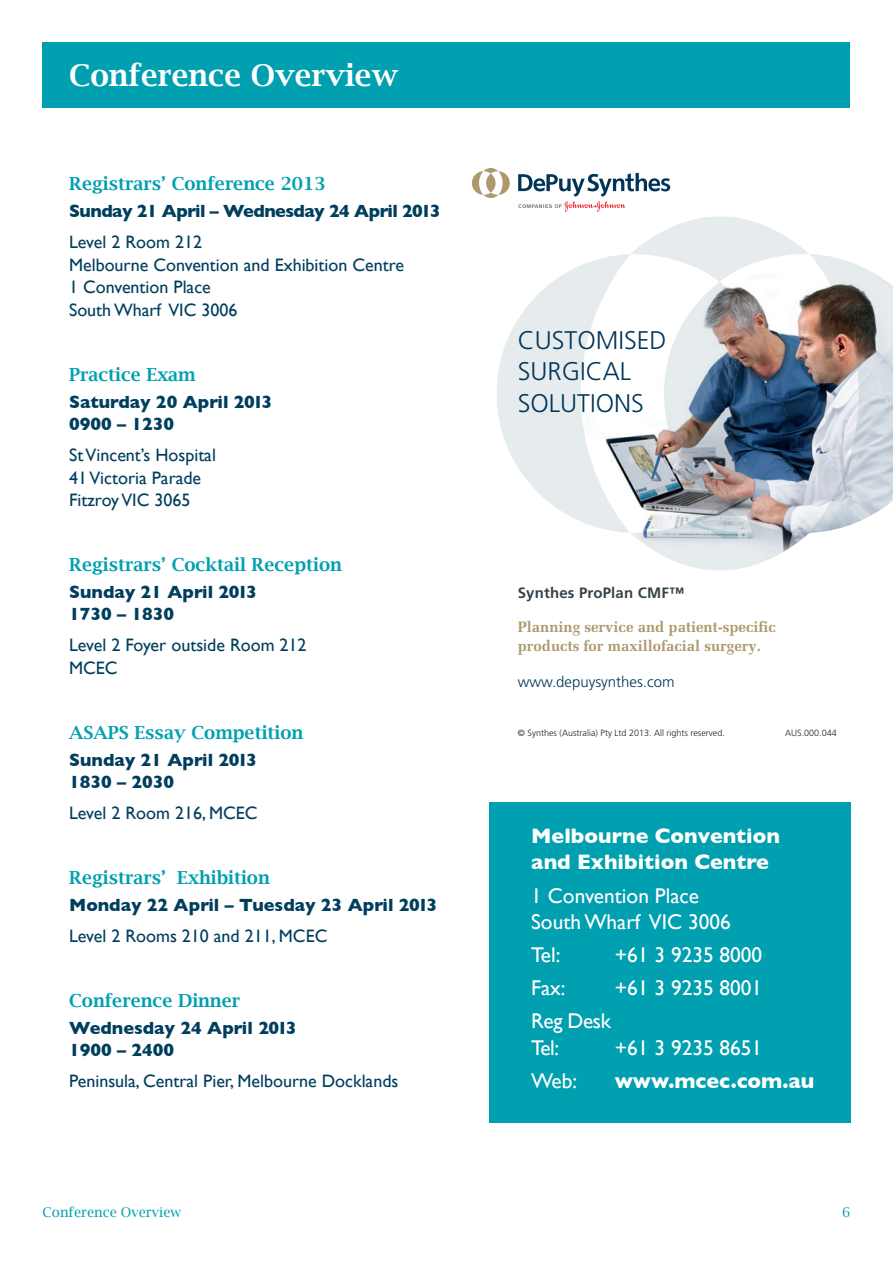
<style>
.page{position:relative;width:893px;height:1263px;background:#fff}
.page>*{position:absolute;margin:0;border:0;box-sizing:border-box;transform-origin:0 0}
.t1{font:600 30px "Lucida Bright";color:#fff}
.t2{font:300 25.5px/31.5px "Frutiger";color:#003558}
.t3{font:21.3px/26.7px "Gill Sans";color:#fff}
.t4{font:700 21.3px/26.7px "Gill Sans";color:#fff}
.t5{font:21.3px/26.7px "Gill Sans";letter-spacing:-.02em;color:#fff}
.t6{font:18px/22.5px "Gill Sans";color:#003e5e}
.t7{font:700 18px/22.5px "Gill Sans";color:#003e5e}
.t8{font:600 18px "Lucida Bright";color:#00a0b0}
.t9{font:700 18px "Gill Sans";letter-spacing:-.03em;color:#003e5e}
.t10{font:700 15px/19.5px "Melior LT Std";color:#ae996d}
.t11{font:300 15px "Frutiger";color:#003558}
.t12{font:700 15px "Frutiger";letter-spacing:.01em;color:#37434b}
.t13{font:13.5px "Lucida Bright";color:#00a0b0}
.t14{font:300 9px "Frutiger";color:#231f20}
</style>
<div class="page">
<div style="left:43px;top:43px;width:807px;height:65px;background:#00a0b0"></div>
<svg style="left:518px;top:173px;width:152px;height:39px"></svg>
<svg style="left:472px;top:168px;width:38px;height:30px"></svg>
<svg style="left:497px;top:216px;width:396px;height:354px"></svg>
<div style="left:489px;top:803px;width:361px;height:320px;background:#00a0b0"></div>
<p class="t1" style="left:69px;top:58px;width:331px">Conference Overview</p>
<p class="t8" style="left:69px;top:174px;width:258px">Registrars’ Conference 2013</p>
<p class="t9" style="left:69px;top:201px;width:373px">Sunday 21 April – Wednesday 24 April 2013</p>
<p class="t6" style="left:69px;top:231px;width:337px">Level 2 Room 212<br>Melbourne Convention and Exhibition Centre<br>1 Convention Place<br>South Wharf VIC 3006</p>
<p class="t8" style="left:69px;top:364px;width:128px">Practice Exam</p>
<p class="t7" style="left:69px;top:390px;width:205px">Saturday 20 April 2013<br>0900 – 1230</p>
<p class="t6" style="left:69px;top:443px;width:148px">St Vincent’s Hospital<br>41 Victoria Parade<br>Fitzroy VIC 3065</p>
<p class="t8" style="left:69px;top:554px;width:274px">Registrars’ Cocktail Reception</p>
<p class="t7" style="left:69px;top:580px;width:189px">Sunday 21 April 2013<br>1730 – 1830</p>
<p class="t6" style="left:69px;top:634px;width:239px">Level 2 Foyer outside Room 212<br>MCEC</p>
<p class="t8" style="left:69px;top:722px;width:236px">ASAPS Essay Competition</p>
<p class="t7" style="left:69px;top:748px;width:189px">Sunday 21 April 2013<br>1830 – 2030</p>
<p class="t6" style="left:69px;top:802px;width:190px">Level 2 Room 216, MCEC</p>
<p class="t8" style="left:69px;top:867px;width:202px">Registrars’ Exhibition</p>
<p class="t7" style="left:69px;top:893px;width:370px">Monday 22 April – Tuesday 23 April 2013</p>
<p class="t6" style="left:69px;top:924px;width:260px">Level 2 Rooms 210 and 211, MCEC</p>
<p class="t8" style="left:69px;top:990px;width:173px">Conference Dinner</p>
<p class="t7" style="left:69px;top:1016px;width:229px">Wednesday 24 April 2013<br>1900 – 2400</p>
<p class="t6" style="left:69px;top:1070px;width:331px">Peninsula, Central Pier, Melbourne Docklands</p>
<p class="t13" style="left:43px;top:1204px;width:140px">Conference Overview</p>
<p class="t2" style="left:518px;top:325px;width:150px">CUSTOMISED<br>SURGICAL<br>SOLUTIONS</p>
<p class="t12" style="left:518px;top:583px;width:168px">Synthes ProPlan CMF™</p>
<p class="t10" style="left:518px;top:617px;width:260px">Planning service and patient-specific products for maxillofacial surgery.</p>
<p class="t11" style="left:518px;top:673px;width:158px">www.depuysynthes.com</p>
<p class="t14" style="left:518px;top:728px;width:209px">© Synthes (Australia) Pty Ltd 2013. All rights reserved.</p>
<p class="t14" style="left:785px;top:728px;width:53px">AUS.000.044</p>
<p class="t4" style="left:531px;top:822px;width:250px">Melbourne Convention and Exhibition Centre</p>
<p class="t3" style="left:531px;top:882px;width:201px">1 Convention Place<br>South Wharf VIC 3006</p>
<p class="t3" style="left:531px;top:941px;width:31px">Tel:</p>
<p class="t3" style="left:615px;top:941px;width:149px">+61 3 9235 8000</p>
<p class="t3" style="left:531px;top:974px;width:36px">Fax:</p>
<p class="t3" style="left:615px;top:974px;width:149px">+61 3 9235 8001</p>
<p class="t5" style="left:531px;top:1007px;width:81px">Reg Desk<br>Tel:</p>
<p class="t3" style="left:615px;top:1034px;width:149px">+61 3 9235 8651</p>
<p class="t3" style="left:531px;top:1067px;width:47px">Web:</p>
<p class="t4" style="left:615px;top:1067px;width:201px">www.mcec.com.au</p>
<p class="t13" style="left:842px;top:1204px;width:10px">6</p>
</div>
